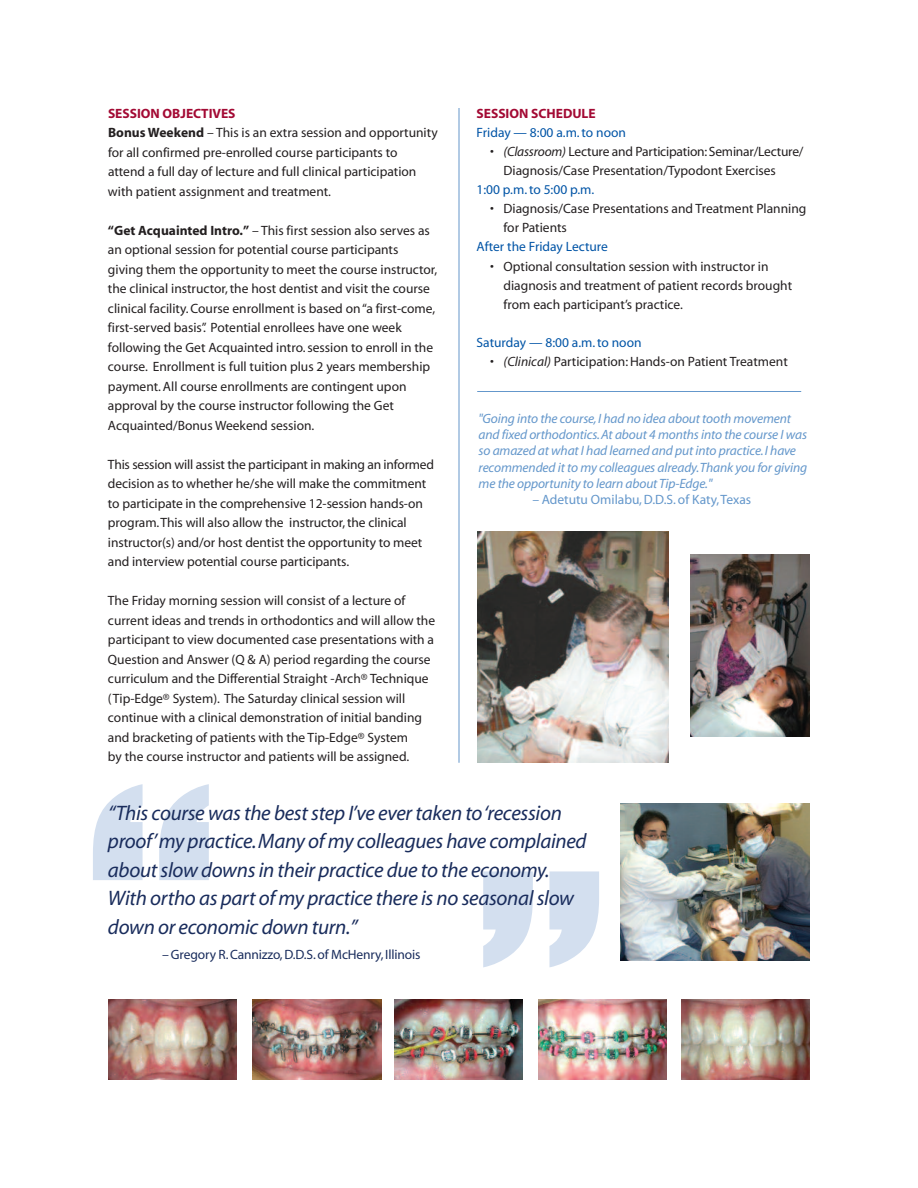
<style>
.page{position:relative;width:918px;height:1188px;background:#fff}
.page>*{position:absolute;margin:0;border:0;box-sizing:border-box;transform-origin:0 0}
.t1{font:375px "Impact";color:#d3dfef}
.t2{font:italic 21px/28.5px "Myriad";letter-spacing:-.015em;color:#192c5c}
.t3{font:13.5px/19.5px "Myriad";color:#231f20}
.t4{font:italic 13.5px/16.2px "Myriad";letter-spacing:-.01em;color:#6497cb}
.t5{font:13.5px "Myriad";color:#0154a6}
.t6{font:13.5px "Myriad";letter-spacing:-.01em;color:#192c5c}
.t7{font:13.5px "Myriad";color:#6497cb}
.t8{font:700 13.5px "Myriad";color:#a30a34}
.s1{font-weight:700;color:#a30a34}
.s2{font-weight:700}
.s3{font-style:italic}
</style>
<div class="page">
<img style="left:478px;top:532px;width:190px;height:231px">
<hr style="left:459px;top:108px;width:1px;height:655px;background:#6497cb">
<img style="left:690px;top:555px;width:120px;height:181px">
<hr style="left:477px;top:391px;width:324px;height:1px;background:#6497cb">
<img style="left:621px;top:803px;width:189px;height:158px">
<img style="left:108px;top:999px;width:128px;height:81px">
<img style="left:253px;top:999px;width:128px;height:81px">
<img style="left:395px;top:999px;width:128px;height:81px">
<img style="left:538px;top:999px;width:128px;height:81px">
<img style="left:682px;top:999px;width:128px;height:81px">
<p class="t3" style="left:108px;top:104px;width:331px"><span class="s1">SESSION OBJECTIVES<br></span><span class="s2">Bonus Weekend</span> – This is an extra session and opportunity for all confirmed pre-enrolled course participants to attend a full day of lecture and full clinical participation with patient assignment and treatment.</p>
<p class="t3" style="left:108px;top:221px;width:331px"><span class="s2">“Get Acquainted Intro.”</span> – This first session also serves as an optional session for potential course participants<br>giving them the opportunity to meet the course instructor, the clinical instructor,the host dentist and visit the course clinical facility.Course enrollment is based on“a first-come, first-served basis”. Potential enrollees have one week following the Get Acquainted intro.session to enroll in the course. Enrollment is full tuition plus 2 years membership payment.All course enrollments are contingent upon approval by the course instructor following the Get Acquainted/Bonus Weekend session.</p>
<p class="t3" style="left:108px;top:455px;width:328px">This session will assist the participant in making an informed decision as to whether he/she will make the commitment to participate in the comprehensive 12-session hands-on program.This will also allow the instructor,the clinical instructor(s) and/or host dentist the opportunity to meet and interview potential course participants.</p>
<p class="t3" style="left:108px;top:592px;width:329px">The Friday morning session will consist of a lecture of current ideas and trends in orthodontics and will allow the participant to view documented case presentations with a Question and Answer (Q &amp; A) period regarding the course curriculum and the Differential Straight -Arch® Technique (Tip-Edge® System). The Saturday clinical session will continue with a clinical demonstration of initial banding and bracketing of patients with the Tip-Edge® System<br>by the course instructor and patients will be assigned.</p>
<p class="t8" style="left:477px;top:108px;width:121px">SESSION SCHEDULE</p>
<p class="t5" style="left:477px;top:127px;width:151px">Friday — 8:00 a.m.to noon</p>
<p class="t3" style="left:504px;top:143px;width:302px;text-indent:-14px">• <span class="s3">(Classroom)</span> Lecture and Participation:Seminar/Lecture/<br>Diagnosis/Case Presentation/Typodont Exercises</p>
<p class="t5" style="left:477px;top:184px;width:119px">1:00 p.m.to 5:00 p.m.</p>
<p class="t3" style="left:504px;top:200px;width:304px;text-indent:-14px">• Diagnosis/Case Presentations and Treatment Planning for Patients</p>
<p class="t5" style="left:477px;top:242px;width:133px">After the Friday Lecture</p>
<p class="t3" style="left:504px;top:258px;width:290px;text-indent:-14px">• Optional consultation session with instructor in diagnosis and treatment of patient records brought from each participant’s practice.</p>
<p class="t5" style="left:477px;top:337px;width:167px">Saturday — 8:00 a.m.to noon</p>
<p class="t3" style="left:490px;top:353px;width:299px">• <span class="s3">(Clinical)</span> Participation:Hands-on Patient Treatment</p>
<p class="t4" style="left:479px;top:412px;width:330px">"Going into the course,I had no idea about tooth movement and fixed orthodontics.At about 4 months into the course I was so amazed at what I had learned and put into practice.I have recommended it to my colleagues already.Thank you for giving me the opportunity to learn about Tip-Edge."</p>
<p class="t7" style="left:533px;top:494px;width:220px"><span class="s3">–</span> Adetutu Omilabu,D.D.S. of Katy,Texas</p>
<h1 class="t1" style="left:86px;top:776px;width:521px">“ ”</h1>
<p class="t2" style="left:108px;top:800px;width:480px">“This course was the best step I’ve ever taken to‘recession proof’my practice.Many of my colleagues have complained about slow downs in their practice due to the economy.<br>With ortho as part of my practice there is no seasonal slow down or economic down turn.”</p>
<p class="t6" style="left:162px;top:949px;width:260px"><span class="s3">–</span> Gregory R.Cannizzo,D.D.S.of McHenry, Illinois</p>
</div>
